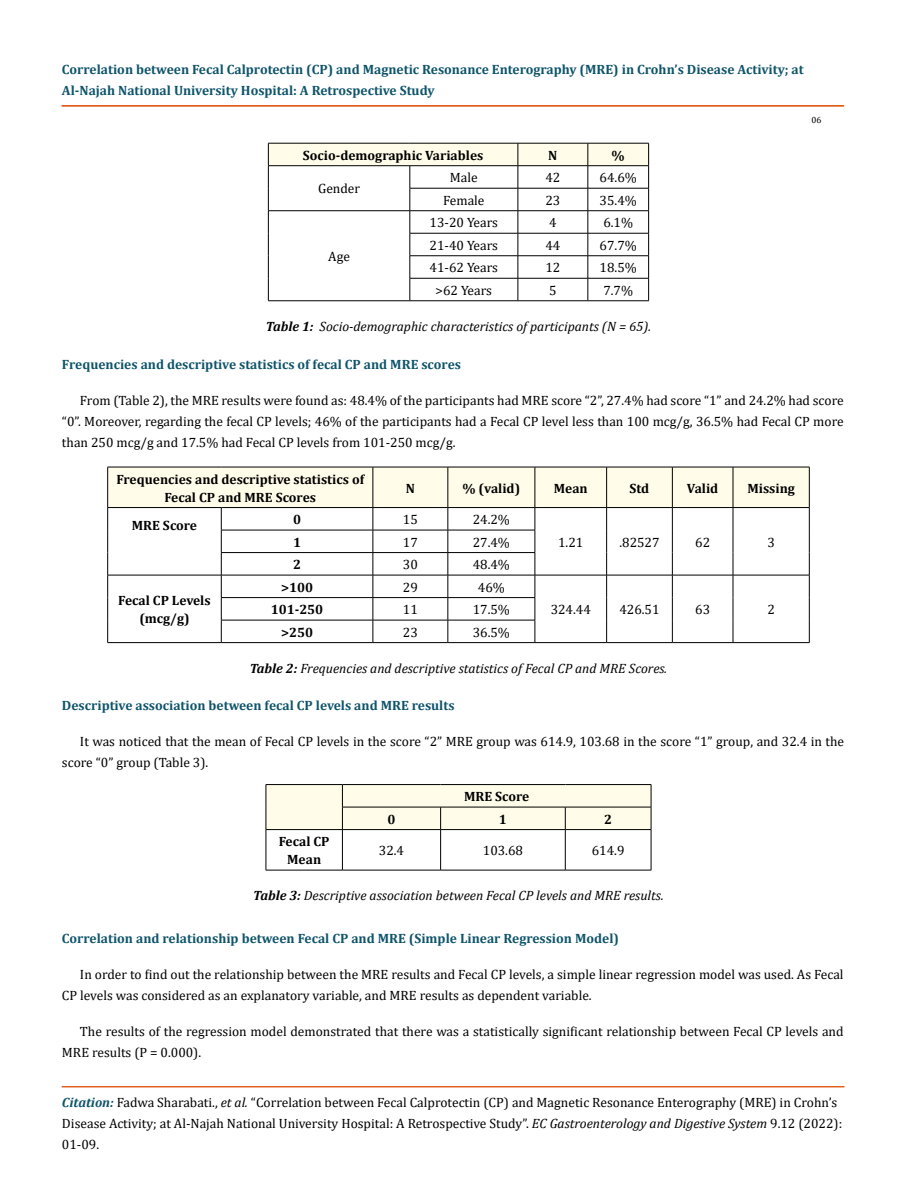
<style>
.page{position:relative;width:917px;height:1190px;background:#fff}
.page>*{position:absolute;margin:0;border:0;box-sizing:border-box;transform-origin:0 0}
.t1{font:13.5px/21px "Cambria";color:#000}
.t2{font:700 13.5px/21px "Cambria";color:#0e546a}
.t3{font:italic 13.5px "Cambria";color:#000}
.t4{font:700 13.5px/18px "Cambria";color:#000;text-align:center}
.t5{font:9px "Cambria";color:#000}
.s1{font-weight:700}
.s2{font-weight:700;font-style:italic;color:#0e546a}
.s3{font-style:italic}
</style>
<div class="page">
<hr style="left:62px;top:106px;width:781px;height:1px;background:#e05d1a">
<div style="left:62px;top:105px;width:781px;height:1px;border:1px solid #e05d1a"></div>
<div style="left:62px;top:1086px;width:782px;height:1px;border:1px solid #e05d1a"></div>
<svg style="left:268px;top:143px;width:381px;height:157px"></svg>
<hr style="left:268px;top:300px;width:142px;height:1px;background:#000">
<hr style="left:410px;top:300px;width:108px;height:1px;background:#000">
<hr style="left:518px;top:300px;width:70px;height:1px;background:#000">
<hr style="left:588px;top:300px;width:60px;height:1px;background:#000">
<svg style="left:107px;top:467px;width:703px;height:175px"></svg>
<hr style="left:107px;top:642px;width:114px;height:1px;background:#000">
<hr style="left:221px;top:642px;width:152px;height:1px;background:#000">
<hr style="left:373px;top:642px;width:75px;height:1px;background:#000">
<hr style="left:448px;top:642px;width:87px;height:1px;background:#000">
<hr style="left:535px;top:642px;width:71px;height:1px;background:#000">
<hr style="left:606px;top:642px;width:66px;height:1px;background:#000">
<hr style="left:672px;top:642px;width:61px;height:1px;background:#000">
<hr style="left:733px;top:642px;width:76px;height:1px;background:#000">
<svg style="left:266px;top:784px;width:385px;height:45px;background:#f2f0dd"></svg>
<hr style="left:266px;top:829px;width:76px;height:1px;background:#000">
<hr style="left:266px;top:829px;width:1px;height:41px;background:#000">
<hr style="left:342px;top:829px;width:98px;height:1px;background:#000">
<hr style="left:342px;top:829px;width:1px;height:41px;background:#000">
<hr style="left:440px;top:829px;width:125px;height:1px;background:#000">
<hr style="left:440px;top:829px;width:1px;height:41px;background:#000">
<hr style="left:565px;top:829px;width:86px;height:1px;background:#000">
<hr style="left:565px;top:829px;width:1px;height:41px;background:#000">
<hr style="left:650px;top:829px;width:1px;height:41px;background:#000">
<hr style="left:266px;top:869px;width:76px;height:1px;background:#000">
<hr style="left:342px;top:869px;width:98px;height:1px;background:#000">
<hr style="left:440px;top:869px;width:125px;height:1px;background:#000">
<hr style="left:565px;top:869px;width:86px;height:1px;background:#000">
<p class="t2" style="left:62px;top:58px;width:743px">Correlation between Fecal Calprotectin (CP) and Magnetic Resonance Enterography (MRE) in Crohn’s Disease Activity; at<br>Al-Najah National University Hospital: A Retrospective Study</p>
<p class="t5" style="left:811px;top:115px;width:11px">06</p>
<p class="t4" style="left:303px;top:146px;width:182px">Socio-demographic Variables</p>
<p class="t4" style="left:548px;top:146px;width:11px">N</p>
<p class="t4" style="left:611px;top:146px;width:15px">%</p>
<p class="t1" style="left:318px;top:178px;width:44px">Gender</p>
<p class="t1" style="left:450px;top:167px;width:29px">Male</p>
<p class="t1" style="left:545px;top:167px;width:16px">42</p>
<p class="t1" style="left:599px;top:167px;width:39px">64.6%</p>
<p class="t1" style="left:443px;top:189px;width:43px">Female</p>
<p class="t1" style="left:545px;top:189px;width:16px">23</p>
<p class="t1" style="left:599px;top:189px;width:39px">35.4%</p>
<p class="t1" style="left:429px;top:212px;width:70px">13-20 Years</p>
<p class="t1" style="left:549px;top:212px;width:9px">4</p>
<p class="t1" style="left:603px;top:212px;width:31px">6.1%</p>
<p class="t1" style="left:429px;top:234px;width:70px">21-40 Years</p>
<p class="t1" style="left:545px;top:234px;width:16px">44</p>
<p class="t1" style="left:599px;top:234px;width:39px">67.7%</p>
<p class="t1" style="left:429px;top:257px;width:70px">41-62 Years</p>
<p class="t1" style="left:545px;top:257px;width:16px">12</p>
<p class="t1" style="left:599px;top:257px;width:39px">18.5%</p>
<p class="t1" style="left:435px;top:280px;width:58px">&gt;62 Years</p>
<p class="t1" style="left:549px;top:280px;width:9px">5</p>
<p class="t1" style="left:603px;top:280px;width:31px">7.7%</p>
<p class="t3" style="left:266px;top:317px;width:387px"><span class="s1">Table 1:</span> Socio-demographic characteristics of participants (N = 65).</p>
<p class="t1" style="left:328px;top:246px;width:23px">Age</p>
<p class="t2" style="left:62px;top:354px;width:400px">Frequencies and descriptive statistics of fecal CP and MRE scores</p>
<p class="t1" style="left:62px;top:390px;width:783px;text-align:justify;text-indent:18px">From (Table 2), the MRE results were found as: 48.4% of the participants had MRE score “2”, 27.4% had score “1” and 24.2% had score “0”. Moreover, regarding the fecal CP levels; 46% of the participants had a Fecal CP level less than 100 mcg/g, 36.5% had Fecal CP more than 250 mcg/g and 17.5% had Fecal CP levels from 101-250 mcg/g.</p>
<p class="t4" style="left:116px;top:469px;width:249px">Frequencies and descriptive statistics of<br>Fecal CP and MRE Scores</p>
<p class="t4" style="left:406px;top:478px;width:11px">N</p>
<p class="t4" style="left:462px;top:478px;width:59px">% (valid)</p>
<p class="t4" style="left:553px;top:478px;width:35px">Mean</p>
<p class="t4" style="left:629px;top:478px;width:21px">Std</p>
<p class="t4" style="left:687px;top:478px;width:33px">Valid</p>
<p class="t4" style="left:747px;top:478px;width:49px">Missing</p>
<p class="t4" style="left:132px;top:516px;width:67px">MRE Score</p>
<p class="t4" style="left:293px;top:510px;width:9px">0</p>
<p class="t1" style="left:403px;top:509px;width:16px">15</p>
<p class="t1" style="left:473px;top:509px;width:39px">24.2%</p>
<p class="t4" style="left:293px;top:532px;width:9px">1</p>
<p class="t1" style="left:403px;top:531px;width:16px">17</p>
<p class="t1" style="left:473px;top:531px;width:39px">27.4%</p>
<p class="t1" style="left:558px;top:531px;width:27px">1.21</p>
<p class="t1" style="left:619px;top:531px;width:42px">.82527</p>
<p class="t1" style="left:695px;top:531px;width:16px">62</p>
<p class="t1" style="left:767px;top:531px;width:9px">3</p>
<p class="t4" style="left:293px;top:555px;width:9px">2</p>
<p class="t1" style="left:403px;top:554px;width:16px">30</p>
<p class="t1" style="left:473px;top:554px;width:39px">48.4%</p>
<p class="t4" style="left:281px;top:577px;width:33px">&gt;100</p>
<p class="t1" style="left:403px;top:576px;width:16px">29</p>
<p class="t1" style="left:478px;top:576px;width:28px">46%</p>
<p class="t4" style="left:271px;top:600px;width:54px">101-250</p>
<p class="t1" style="left:403px;top:599px;width:16px">11</p>
<p class="t1" style="left:472px;top:599px;width:39px">17.5%</p>
<p class="t1" style="left:550px;top:599px;width:42px">324.44</p>
<p class="t1" style="left:619px;top:599px;width:42px">426.51</p>
<p class="t1" style="left:695px;top:599px;width:16px">63</p>
<p class="t1" style="left:767px;top:599px;width:9px">2</p>
<p class="t4" style="left:281px;top:622px;width:33px">&gt;250</p>
<p class="t1" style="left:403px;top:621px;width:16px">23</p>
<p class="t1" style="left:472px;top:621px;width:39px">36.5%</p>
<p class="t3" style="left:250px;top:658px;width:419px"><span class="s1">Table 2:</span> Frequencies and descriptive statistics of Fecal CP and MRE Scores.</p>
<p class="t2" style="left:62px;top:694px;width:394px">Descriptive association between fecal CP levels and MRE results</p>
<p class="t1" style="left:62px;top:730px;width:783px;text-indent:18px">It was noticed that the mean of Fecal CP levels in the score “2” MRE group was 614.9, 103.68 in the score “1” group, and 32.4 in the score “0” group (Table 3).</p>
<p class="t4" style="left:464px;top:787px;width:67px">MRE Score</p>
<p class="t4" style="left:387px;top:809px;width:9px">0</p>
<p class="t4" style="left:499px;top:809px;width:9px">1</p>
<p class="t4" style="left:604px;top:809px;width:9px">2</p>
<p class="t4" style="left:279px;top:832px;width:52px">Fecal CP<br>Mean</p>
<p class="t1" style="left:379px;top:840px;width:27px">32.4</p>
<p class="t1" style="left:483px;top:840px;width:42px">103.68</p>
<p class="t1" style="left:591px;top:840px;width:34px">614.9</p>
<p class="t3" style="left:253px;top:886px;width:412px"><span class="s1">Table 3:</span> Descriptive association between Fecal CP levels and MRE results.</p>
<p class="t2" style="left:62px;top:927px;width:558px">Correlation and relationship between Fecal CP and MRE (Simple Linear Regression Model)</p>
<p class="t1" style="left:62px;top:963px;width:783px;text-indent:18px">In order to find out the relationship between the MRE results and Fecal CP levels, a simple linear regression model was used. As Fecal<br>CP levels was considered as an explanatory variable, and MRE results as dependent variable.</p>
<p class="t1" style="left:62px;top:1020px;width:783px;text-indent:18px">The results of the regression model demonstrated that there was a statistically significant relationship between Fecal CP levels and<br>MRE results (P = 0.000).</p>
<p class="t4" style="left:118px;top:591px;width:94px">Fecal CP Levels (mcg/g)</p>
<p class="t1" style="left:62px;top:1091px;width:781px"><span class="s2">Citation:</span> Fadwa Sharabati., <span class="s3">et al.</span> “Correlation between Fecal Calprotectin (CP) and Magnetic Resonance Enterography (MRE) in Crohn’s<br>Disease Activity; at Al-Najah National University Hospital: A Retrospective Study”. <span class="s3">EC Gastroenterology and Digestive System</span> 9.12 (2022):<br>01-09.</p>
</div>
